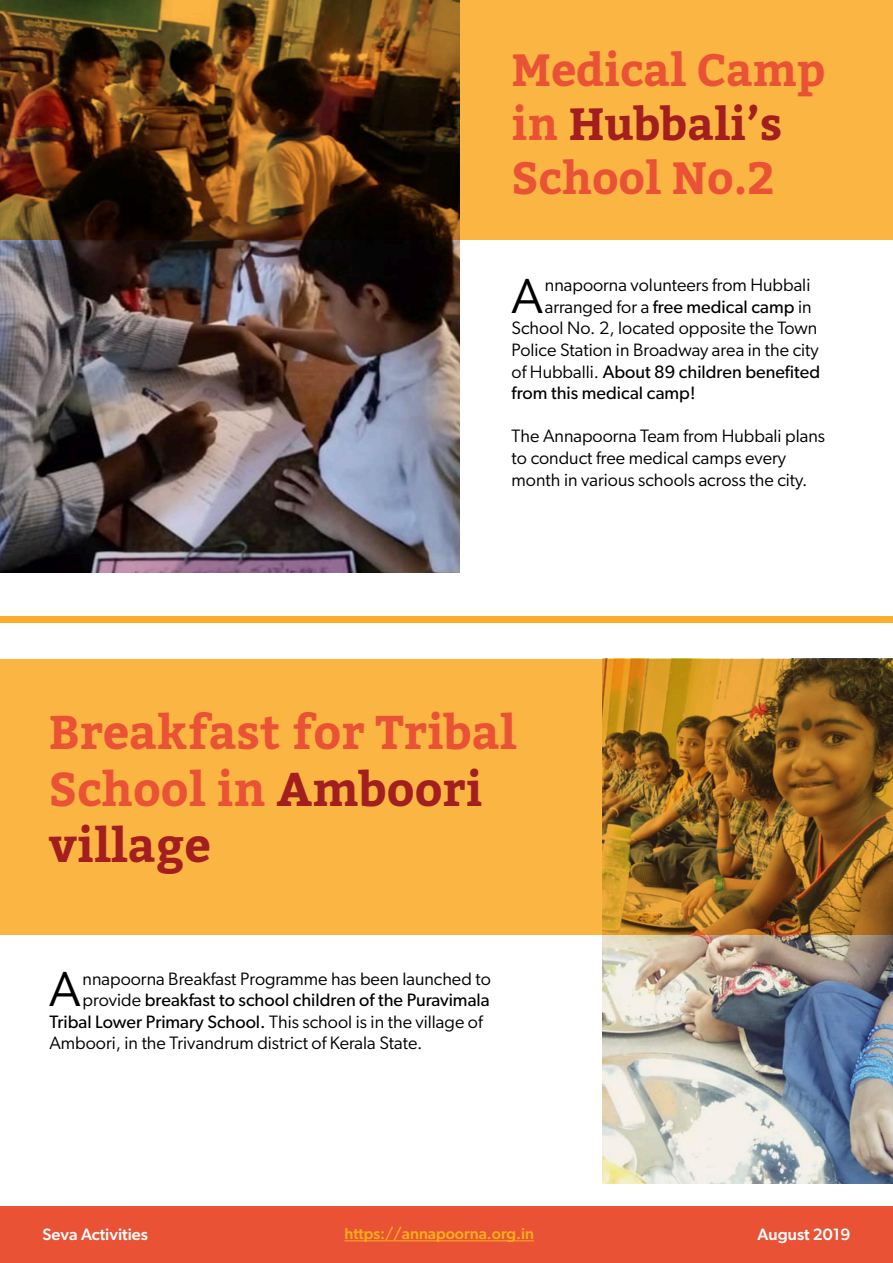
<style>
.page{position:relative;width:893px;height:1263px;background:#fff}
.page>*{position:absolute;margin:0;border:0;box-sizing:border-box;transform-origin:0 0}
.t1{font:49.35px "Gibson";color:#000}
.t2{font:700 47.1px/56.6px "Bitter";color:#ea5236}
.t3{font:700 45px/54px "Bitter";color:#ea5236}
.t4{font:18px/21.6px "Gibson";color:#000}
.t5{font:18px "Gibson";color:#000}
.t6{font:500 16.5px "Gibson";color:#fff}
.t7{font:500 15.75px "Gibson";color:#fab01a}
.s1{color:#a31f1f}
.s2{font-style:inherit}
</style>
<div class="page">
<div style="left:0;top:1206px;width:893px;height:57px;background:#ea5236"></div>
<hr style="left:344px;top:1240px;width:190px;height:1px;background:#fab01a">
<img style="left:0;top:240px;width:459px;height:332px">
<svg style="left:0;top:0;width:893px;height:240px"></svg>
<div style="left:0;top:616px;width:893px;height:7px;background:#fbad2e"></div>
<img style="left:602px;top:934px;width:291px;height:250px">
<svg style="left:0;top:659px;width:893px;height:275px;fill:#fbb543"></svg>
<h3 class="t3" style="left:512px;top:43px;width:315px">Medical Camp in <span class="s1">Hubbali’s<br></span>School No.2</h3>
<h1 class="t1" style="left:511px;top:266px;width:33px">A</h1>
<p class="t4" style="left:545px;top:274px;width:267px">nnapoorna volunteers from Hubbali</p>
<p class="t5" style="left:545px;top:296px;width:268px"><span class="s2">arranged for a</span> free medical camp <span class="s2">in</span></p>
<p class="t4" style="left:512px;top:317px;width:307px">School No. 2, located opposite the Town</p>
<p class="t4" style="left:512px;top:339px;width:309px">Police Station in Broadway area in the city</p>
<p class="t5" style="left:512px;top:361px;width:310px"><span class="s2">of Hubballi.</span> About 89 children benefited</p>
<p class="t5" style="left:512px;top:382px;width:185px">from this medical camp!</p>
<p class="t4" style="left:512px;top:425px;width:315px">The Annapoorna Team from Hubbali plans to conduct free medical camps every month in various schools across the city.</p>
<h2 class="t2" style="left:49px;top:704px;width:469px">Breakfast for Tribal<br>School in <span class="s1">Amboori village</span></h2>
<h1 class="t1" style="left:49px;top:959px;width:33px">A</h1>
<p class="t4" style="left:83px;top:967px;width:410px">nnapoorna Breakfast Programme has been launched to</p>
<p class="t5" style="left:83px;top:989px;width:408px"><span class="s2">provide</span> breakfast to school children of the Puravimala</p>
<p class="t4" style="left:49px;top:1010px;width:435px"><span class="s2">Tribal Lower Primary School.</span> This school is in the village of</p>
<p class="t4" style="left:49px;top:1032px;width:375px">Amboori, in the Trivandrum district of Kerala State.</p>
<p class="t6" style="left:43px;top:1224px;width:107px">Seva Activities</p>
<p class="t7" style="left:344px;top:1224px;width:191px">https://annapoorna.org.in</p>
<p class="t6" style="left:757px;top:1224px;width:94px">August 2019</p>
</div>
